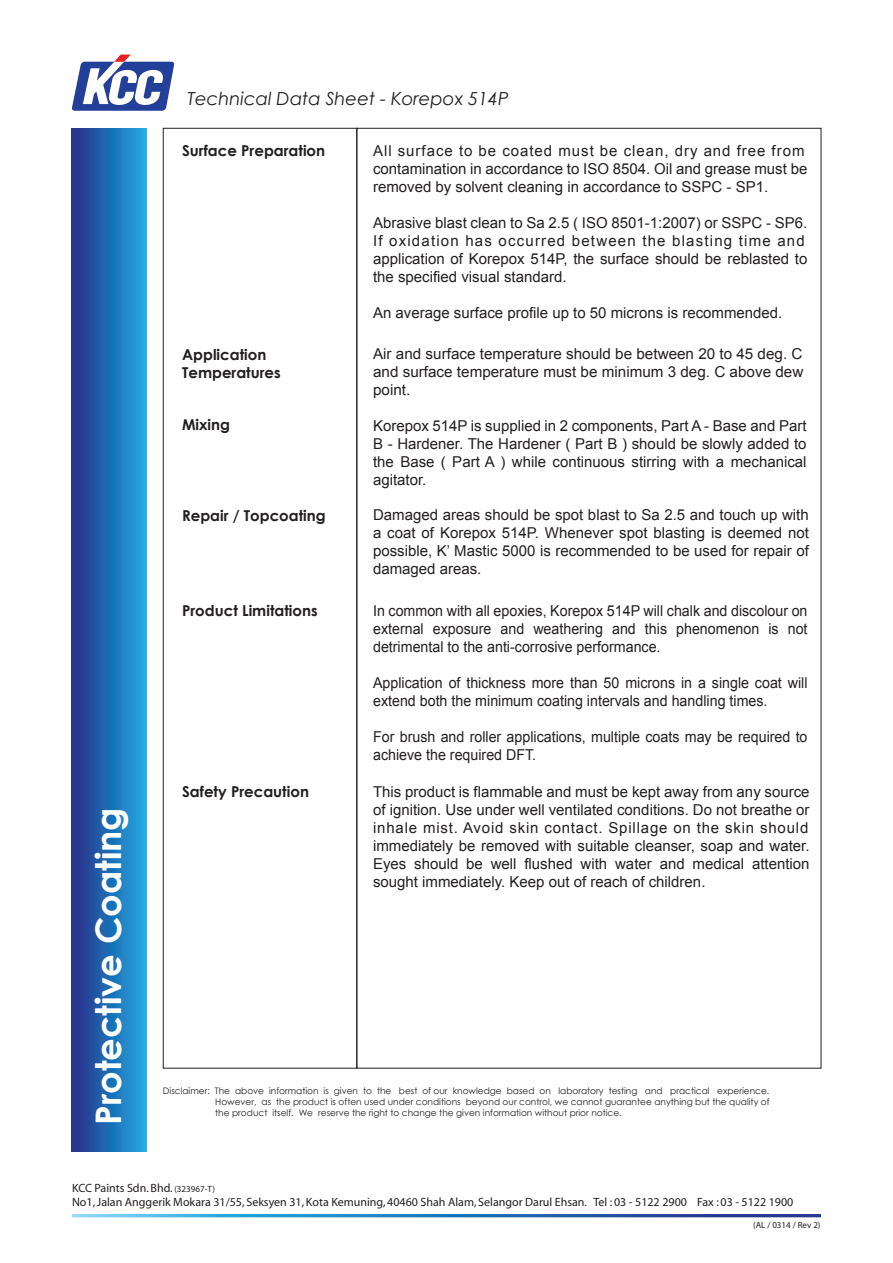
<style>
.page{position:relative;width:893px;height:1263px;background:#fff}
.page>*{position:absolute;margin:0;border:0;box-sizing:border-box;transform-origin:0 0}
.t1{font:700 35.25px "Century Gothic";color:#fff}
.t2{font:italic 18px "Century Gothic";color:#231f20}
.t3{font:15px/18px "Arial";color:#231f20;text-align:justify}
.t4{font:15px/18px "Arial";color:#231f20;scale:.95 1}
.t5{font:700 15px/18px "Century Gothic";color:#231f20}
.t6{font:12px/14.4px "Myriad";color:#231f20}
.t7{font:9px/10.8px "Century Gothic";color:#231f20;text-align:justify}
.t8{font:9px "Myriad";color:#231f20}
.s1{font-size:9px}
</style>
<div class="page">
<svg style="left:72px;top:128px;width:75px;height:1024px;background:#226db5"></svg>
<div style="left:163px;top:128px;width:194px;height:940px;border:1px solid #231f20"></div>
<svg style="left:72px;top:1214px;width:749px;height:3px;background:#307abd"></svg>
<svg style="left:72px;top:55px;width:102px;height:56px"></svg>
<p class="t2" style="left:187px;top:86px;width:323px">Technical Data Sheet - Korepox 514P</p>
<p class="t5" style="left:182px;top:141px;width:145px">Surface Preparation</p>
<p class="t3" style="left:373px;top:141px;width:436px;text-align:left">All surface to be coated must be clean, dry and free from contamination in accordance to ISO 8504. Oil and grease must be removed by solvent cleaning in accordance to SSPC - SP1.</p>
<p class="t3" style="left:373px;top:213px;width:436px;text-align:left">Abrasive blast clean to Sa 2.5 ( ISO 8501-1:2007) or SSPC - SP6.<br>If oxidation has occurred between the blasting time and application of Korepox 514P, the surface should be reblasted to the specified visual standard.</p>
<p class="t3" style="left:373px;top:303px;width:411px">An average surface profile up to 50 microns is recommended.</p>
<p class="t5" style="left:182px;top:345px;width:100px">Application<br>Temperatures</p>
<p class="t3" style="left:373px;top:345px;width:432px">Air and surface temperature should be between 20 to 45 deg. C and surface temperature must be minimum 3 deg. C above dew point.</p>
<p class="t5" style="left:182px;top:415px;width:49px">Mixing</p>
<p class="t3" style="left:373px;top:417px;width:435px">Korepox 514P is supplied in 2 components, Part A - Base and Part B - Hardener. The Hardener ( Part B ) should be slowly added to the Base ( Part A ) while continuous stirring with a mechanical agitator.</p>
<p class="t5" style="left:182px;top:506px;width:145px">Repair / Topcoating</p>
<p class="t3" style="left:373px;top:506px;width:437px">Damaged areas should be spot blast to Sa 2.5 and touch up with a coat of Korepox 514P. Whenever spot blasting is deemed not possible, K’ Mastic 5000 is recommended to be used for repair of damaged areas.</p>
<h1 class="t1" style="left:81px;top:1125px;width:319px;rotate:-90deg">Protective Coating</h1>
<p class="t5" style="left:182px;top:601px;width:137px">Product Limitations</p>
<p class="t4" style="left:373px;top:601px;width:459px;text-align:justify">In common with all epoxies, Korepox 514P will chalk and discolour on external exposure and weathering and this phenomenon is not detrimental to the anti-corrosive performance.</p>
<p class="t4" style="left:373px;top:673px;width:459px">Application of thickness more than 50 microns in a single coat will extend both the minimum coating intervals and handling times.</p>
<p class="t4" style="left:373px;top:727px;width:459px">For brush and roller applications, multiple coats may be required to achieve the required DFT.</p>
<p class="t5" style="left:182px;top:782px;width:128px">Safety Precaution</p>
<p class="t3" style="left:373px;top:782px;width:438px">This product is flammable and must be kept away from any source of ignition. Use under well ventilated conditions. Do not breathe or inhale mist. Avoid skin contact. Spillage on the skin should immediately be removed with suitable cleanser, soap and water.<br>Eyes should be well flushed with water and medical attention sought immediately. Keep out of reach of children.</p>
<p class="t7" style="left:215px;top:1085px;width:556px;text-indent:-52px">Disclaimer: The above information is given to the best of our knowledge based on laboratory testing and practical experience.<br>However, as the product is often used under conditions beyond our control, we cannot guarantee anything but the quality of the product itself. We reserve the right to change the given information without prior notice.</p>
<p class="t6" style="left:72px;top:1181px;width:723px">KCC Paints Sdn. Bhd. <span class="s1">(323967-T)<br></span>No1, Jalan Anggerik Mokara 31/55, Seksyen 31, Kota Kemuning, 40460 Shah Alam, Selangor Darul Ehsan. Tel : 03 - 5122 2900 Fax : 03 - 5122 1900</p>
<p class="t8" style="left:753px;top:1220px;width:69px">(AL / 0314 / Rev 2)</p>
</div>
